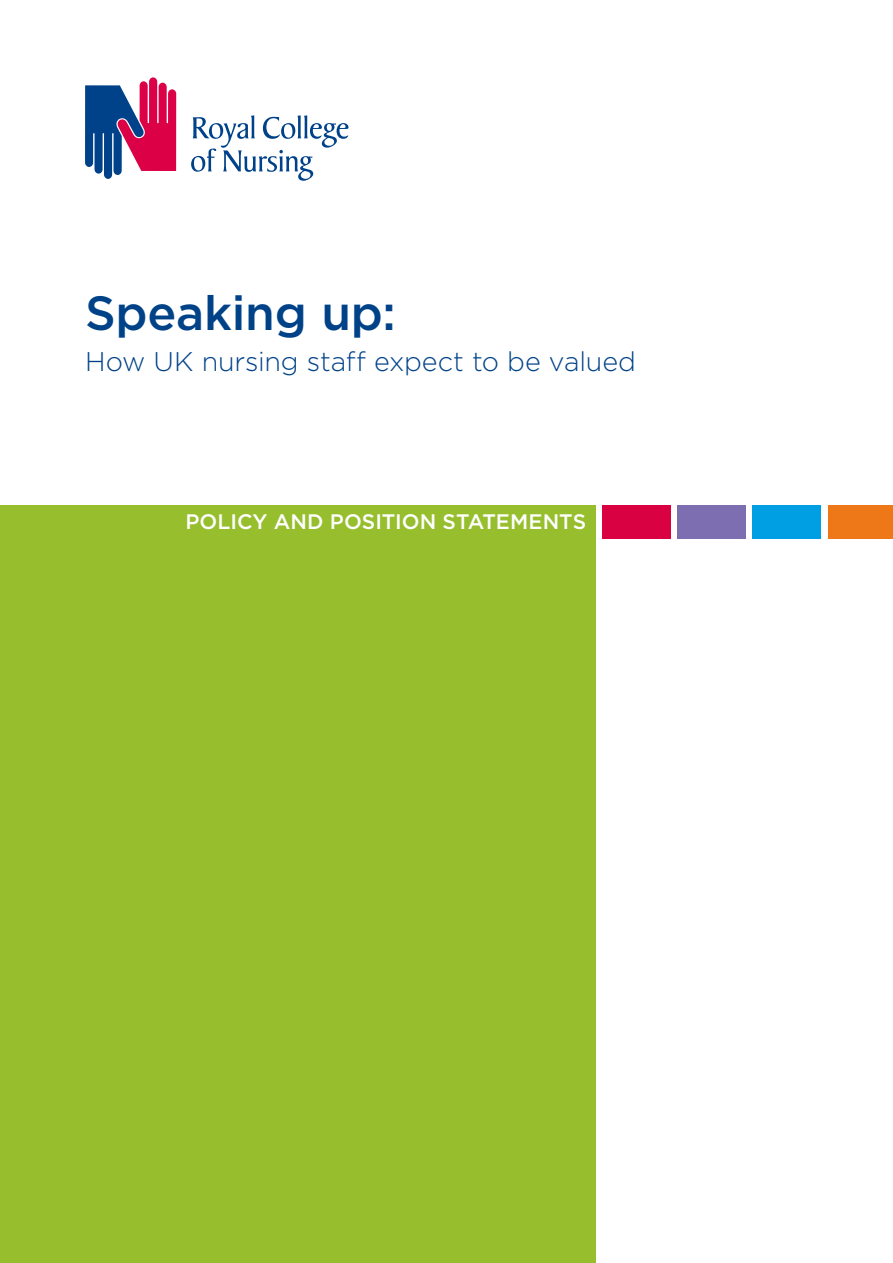
<style>
.page{position:relative;width:893px;height:1263px;background:#fff}
.page>*{position:absolute;margin:0;border:0;box-sizing:border-box;transform-origin:0 0}
.t1{font:500 48px "Gotham";letter-spacing:-.005em;color:#004288}
.t2{font:300 27px "Gotham";letter-spacing:-.005em;color:#004288}
.t3{font:500 21px "Gotham";color:#fff}
</style>
<div class="page">
<div style="left:0;top:505px;width:595px;height:758px;background:#96be2d"></div>
<div style="left:602px;top:505px;width:68px;height:33px;background:#da0143"></div>
<div style="left:677px;top:505px;width:69px;height:33px;background:#7c6eb0"></div>
<div style="left:753px;top:505px;width:68px;height:33px;background:#009fe3"></div>
<div style="left:828px;top:505px;width:65px;height:33px;background:#ee7718"></div>
<svg style="left:85px;top:77px;width:91px;height:102px"></svg>
<svg style="left:191px;top:115px;width:157px;height:66px"></svg>
<h1 class="t1" style="left:85px;top:281px;width:312px">Speaking up:</h1>
<p class="t2" style="left:85px;top:344px;width:553px">How UK nursing staff expect to be valued</p>
<p class="t3" style="left:185px;top:508px;width:402px">POLICY AND POSITION STATEMENTS</p>
</div>
